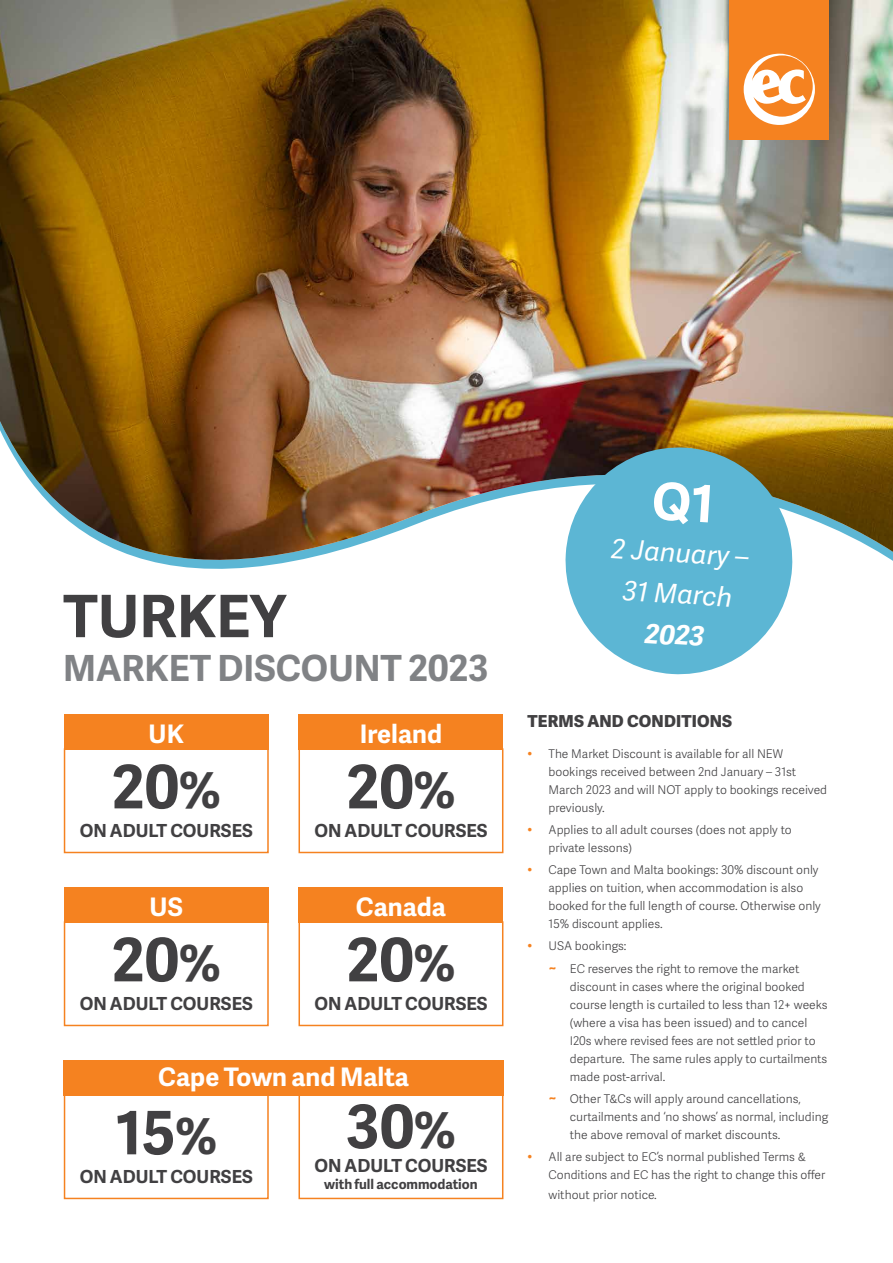
<style>
.page{position:relative;width:893px;height:1263px;background:#fff}
.page>*{position:absolute;margin:0;border:0;box-sizing:border-box;transform-origin:0 0}
.t1{font:700 60px "Adelle Sans";color:#414042}
.t2{font:700 58.5px "Adelle Sans";color:#414042}
.t3{font:700 36px "Adelle Sans";color:#808285}
.t4{font:italic 26.85px/41.2px "Adelle Sans";color:#fff;text-align:center}
.t5{font:italic 700 26.85px "Adelle Sans";color:#fff}
.t6{font:700 25.5px "Adelle Sans";color:#fff}
.t7{font:700 18px "Adelle Sans";color:#414042}
.t8{font:800 16.5px "Adelle Sans";letter-spacing:.01em;color:#414042}
.t9{font:700 13.5px "Adelle Sans";color:#414042}
.t10{font:300 12px/18px "Adelle Sans";color:#414042}
.s1{font-size:49.5px}
.s2{font-weight:800;color:#f58220}
</style>
<div class="page">
<img style="left:0;top:0;width:893px;height:562px">
<div style="left:729px;top:0;width:100px;height:139px;background:#f58220"></div>
<svg style="left:744px;top:54px;width:71px;height:71px"></svg>
<svg style="left:562px;top:444px;width:234px;height:231px;fill:#5cb6d4"></svg>
<div style="left:64px;top:748px;width:205px;height:105px;border:2px solid #f58220"></div>
<div style="left:64px;top:921px;width:205px;height:105px;border:2px solid #f58220"></div>
<div style="left:64px;top:1094px;width:205px;height:105px;border:2px solid #f58220"></div>
<div style="left:298px;top:748px;width:205px;height:105px;border:2px solid #f58220"></div>
<div style="left:298px;top:921px;width:205px;height:105px;border:2px solid #f58220"></div>
<div style="left:298px;top:1094px;width:205px;height:105px;border:2px solid #f58220"></div>
<div style="left:64px;top:714px;width:205px;height:36px;background:#f58220"></div>
<div style="left:64px;top:887px;width:205px;height:36px;background:#f58220"></div>
<div style="left:64px;top:1060px;width:440px;height:36px;background:#f58220"></div>
<div style="left:298px;top:714px;width:205px;height:36px;background:#f58220"></div>
<div style="left:298px;top:887px;width:205px;height:36px;background:#f58220"></div>
<div style="left:653px;top:481px;width:57px;height:44px;background:#5cb6d4"></div>
<h2 class="t2" style="left:63px;top:573px;width:224px">TURKEY</h2>
<h3 class="t3" style="left:63px;top:641px;width:427px">MARKET DISCOUNT 2023</h3>
<h3 class="t6" style="left:149px;top:715px;width:37px">UK</h3>
<h1 class="t1" style="left:112px;top:743px;width:110px">20<span class="s1">%</span></h1>
<h3 class="t7" style="left:80px;top:817px;width:175px">ON ADULT COURSES</h3>
<h3 class="t6" style="left:150px;top:888px;width:35px">US</h3>
<h1 class="t1" style="left:112px;top:916px;width:110px">20<span class="s1">%</span></h1>
<h3 class="t7" style="left:80px;top:990px;width:175px">ON ADULT COURSES</h3>
<h3 class="t6" style="left:360px;top:715px;width:84px">Ireland</h3>
<h1 class="t1" style="left:347px;top:743px;width:110px">20<span class="s1">%</span></h1>
<h3 class="t7" style="left:314px;top:817px;width:175px">ON ADULT COURSES</h3>
<h3 class="t6" style="left:356px;top:888px;width:92px">Canada</h3>
<h1 class="t1" style="left:347px;top:916px;width:110px">20<span class="s1">%</span></h1>
<h3 class="t7" style="left:314px;top:990px;width:175px">ON ADULT COURSES</h3>
<h3 class="t6" style="left:158px;top:1058px;width:252px">Cape Town and Malta</h3>
<h1 class="t1" style="left:116px;top:1089px;width:103px">15<span class="s1">%</span></h1>
<h3 class="t7" style="left:80px;top:1163px;width:175px">ON ADULT COURSES</h3>
<h1 class="t1" style="left:346px;top:1083px;width:111px">30<span class="s1">%</span></h1>
<h3 class="t7" style="left:314px;top:1152px;width:175px">ON ADULT COURSES</h3>
<p class="t9" style="left:324px;top:1174px;width:155px">with full accommodation</p>
<h3 class="t4" style="left:613px;top:526px;width:139px;rotate:4deg">2 January –<br>31 March</h3>
<h3 class="t5" style="left:647px;top:614px;width:61px;rotate:4deg">2023</h3>
<h3 class="t8" style="left:527px;top:710px;width:206px">TERMS AND CONDITIONS</h3>
<p class="t10" style="left:549px;top:744px;width:280px">The Market Discount is available for all NEW bookings received between 2nd January – 31st March 2023 and will NOT apply to bookings received previously.</p>
<p class="t10" style="left:549px;top:820px;width:245px">Applies to all adult courses (does not apply to private lessons)</p>
<p class="t10" style="left:549px;top:860px;width:274px">Cape Town and Malta bookings: 30% discount only applies on tuition, when accommodation is also booked for the full length of course. Otherwise only 15% discount applies.</p>
<p class="t10" style="left:549px;top:934px;width:252px;line-height:22.2px">USA bookings:<br><span class="s2">~</span> EC reserves the right to remove the market</p>
<p class="t10" style="left:570px;top:977px;width:259px">discount in cases where the original booked course length is curtailed to less than 12+ weeks (where a visa has been issued) and to cancel I20s where revised fees are not settled prior to departure. The same rules apply to curtailments made post-arrival.</p>
<p class="t10" style="left:570px;top:1089px;width:260px;text-indent:-21px"><span class="s2">~</span> Other T&amp;Cs will apply around cancellations, curtailments and ‘no shows’ as normal, including the above removal of market discounts.</p>
<p class="t10" style="left:549px;top:1147px;width:278px">All are subject to EC’s normal published Terms &amp;<br>Conditions and EC has the right to change this offer</p>
<p class="t10" style="left:549px;top:1185px;width:110px">without prior notice.</p>
</div>
